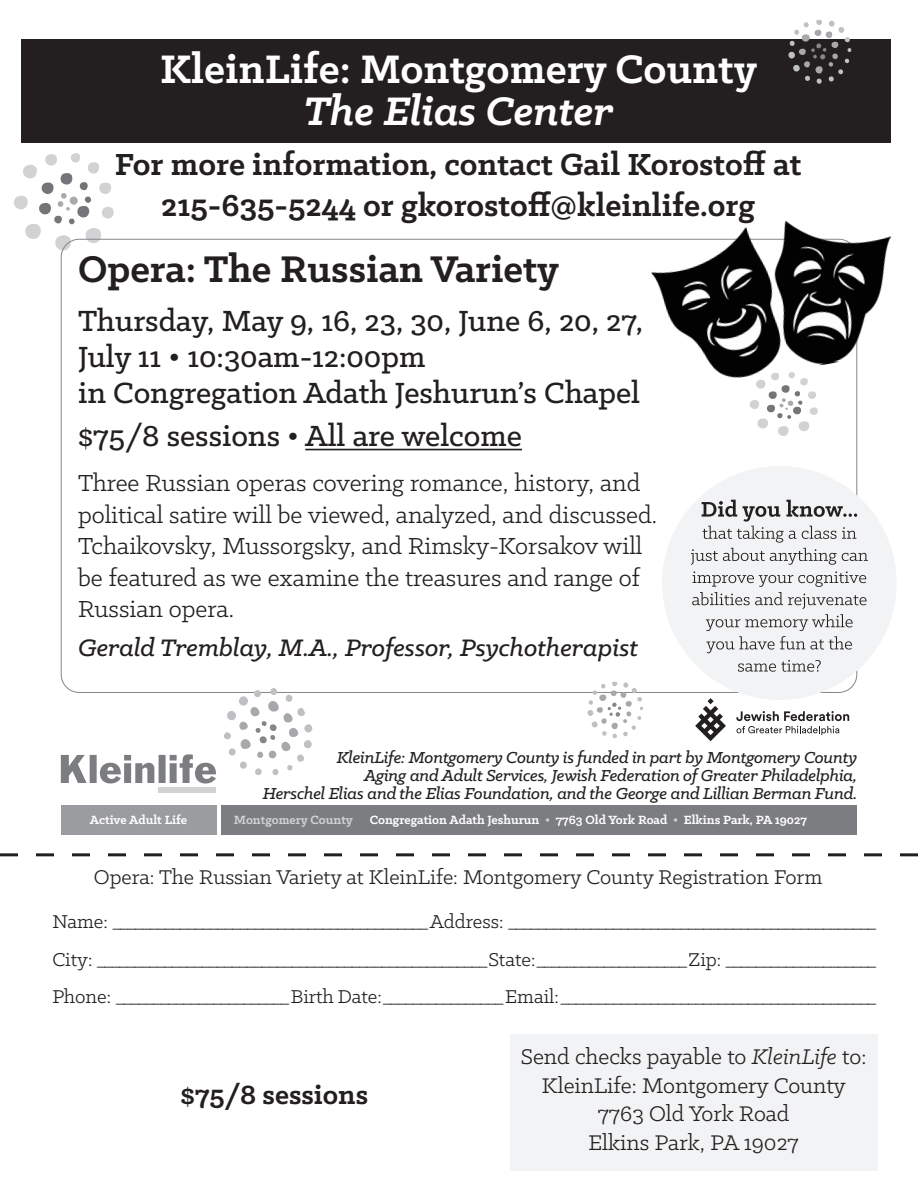
<style>
.page{position:relative;width:918px;height:1188px;background:#fff}
.page>*{position:absolute;margin:0;border:0;box-sizing:border-box;transform-origin:0 0}
.t1{font:700 45px/42px "Klinic Slab";color:#fff;text-align:center}
.t2{font:700 42px "Klinic Slab";color:#231f20}
.t3{font:700 34.5px/41.4px "Klinic Slab";color:#231f20;text-align:center}
.t4{font:500 33px/36px "Klinic Slab";color:#231f20}
.t5{font:700 30px "Klinic Slab";color:#231f20}
.t6{font:italic 500 27px "Klinic Slab";color:#231f20}
.t7{font:26.25px/31.5px "Klinic Slab";color:#231f20}
.t8{font:24px "Klinic Slab";color:#231f20}
.t9{font:22.5px "Klinic Slab";color:#231f20}
.t10{font:21px "Klinic Slab";color:#231f20}
.t11{font:italic 500 18px/18px "Klinic Slab";letter-spacing:-.01em;color:#231f20;text-align:right}
.t12{font:700 13.5px "Klinic Slab";color:#fff}
.s1{font-style:italic}
.s2{color:#d1d2d4}
</style>
<div class="page">
<div style="left:22px;top:39px;width:869px;height:104px;background:#231f20"></div>
<div style="left:510px;top:1034px;width:368px;height:137px;background:#f2f3f4"></div>
<svg style="left:0;top:853px;width:918px;height:3px"></svg>
<svg style="left:788px;top:20px;width:63px;height:64px"></svg>
<svg style="left:14px;top:153px;width:100px;height:97px"></svg>
<hr style="left:305px;top:449px;width:217px;height:1px;background:#231f20">
<div style="left:662px;top:466px;width:235px;height:234px;background:#f2f3f4;border-radius:50%"></div>
<svg style="left:738px;top:660px;width:83px;height:12px"></svg>
<svg style="left:692px;top:571px;width:175px;height:82px"></svg>
<svg style="left:691px;top:500px;width:177px;height:65px"></svg>
<svg style="left:588px;top:682px;width:55px;height:56px"></svg>
<svg style="left:736px;top:711px;width:113px;height:24px"></svg>
<svg style="left:695px;top:698px;width:31px;height:43px"></svg>
<div style="left:61px;top:805px;width:155px;height:29px;background:#9a9c9f"></div>
<div style="left:221px;top:805px;width:636px;height:29px;background:#7b7d80"></div>
<svg style="left:61px;top:754px;width:155px;height:30px"></svg>
<div style="left:159px;top:787px;width:57px;height:5px;background:#d1d2d4"></div>
<svg style="left:224px;top:688px;width:88px;height:87px"></svg>
<img style="left:647px;top:220px;width:244px;height:171px">
<svg style="left:750px;top:372px;width:68px;height:64px"></svg>
<p class="t1" style="left:160px;top:47px;width:598px">KleinLife: Montgomery County<br><span class="s1">The Elias Center</span></p>
<p class="t3" style="left:115px;top:143px;width:688px">For more information, contact Gail Korostoff at<br>215-635-5244 or gkorostoff@kleinlife.org</p>
<p class="t2" style="left:78px;top:241px;width:483px">Opera: The Russian Variety</p>
<p class="t4" style="left:78px;top:302px;width:567px">Thursday, May 9, 16, 23, 30, June 6, 20, 27,<br>July 11 • 10:30am-12:00pm<br>in Congregation Adath Jeshurun’s Chapel</p>
<p class="t4" style="left:78px;top:417px;width:446px">$75/8 sessions • All are welcome</p>
<p class="t7" style="left:78px;top:467px;width:581px">Three Russian operas covering romance, history, and political satire will be viewed, analyzed, and discussed.<br>Tchaikovsky, Mussorgsky, and Rimsky-Korsakov will be featured as we examine the treasures and range of Russian opera.</p>
<p class="t6" style="left:78px;top:631px;width:562px">Gerald Tremblay, M.A., Professor, Psychotherapist</p>
<p class="t11" style="left:263px;top:748px;width:596px">KleinLife: Montgomery County is funded in part by Montgomery County<br>Aging and Adult Services, Jewish Federation of Greater Philadelphia,<br>Herschel Elias and the Elias Foundation, and the George and Lillian Berman Fund.</p>
<p class="t12" style="left:90px;top:811px;width:99px">Active Adult Life</p>
<p class="t12" style="left:234px;top:811px;width:574px"><span class="s2">Montgomery County</span> Congregation Adath Jeshurun <span class="s2">•</span> 7763 Old York Road <span class="s2">•</span> Elkins Park, PA 19027</p>
<p class="t9" style="left:94px;top:863px;width:730px">Opera: The Russian Variety at KleinLife: Montgomery County Registration Form</p>
<p class="t10" style="left:52px;top:908px;width:827px">Name: __________________________________________ Address: _________________________________________________</p>
<p class="t10" style="left:52px;top:946px;width:827px">City: ____________________________________________________ State:____________________ Zip: ____________________</p>
<p class="t10" style="left:52px;top:983px;width:827px">Phone: _______________________ Birth Date:________________ Email: __________________________________________</p>
<p class="t5" style="left:180px;top:1075px;width:189px">$75/8 sessions</p>
<p class="t8" style="left:521px;top:1041px;width:347px">Send checks payable to <span class="s1">KleinLife</span> to:</p>
<p class="t8" style="left:542px;top:1070px;width:306px">KleinLife: Montgomery County</p>
<p class="t8" style="left:598px;top:1099px;width:193px">7763 Old York Road</p>
<p class="t8" style="left:588px;top:1128px;width:212px">Elkins Park, PA 19027</p>
</div>
